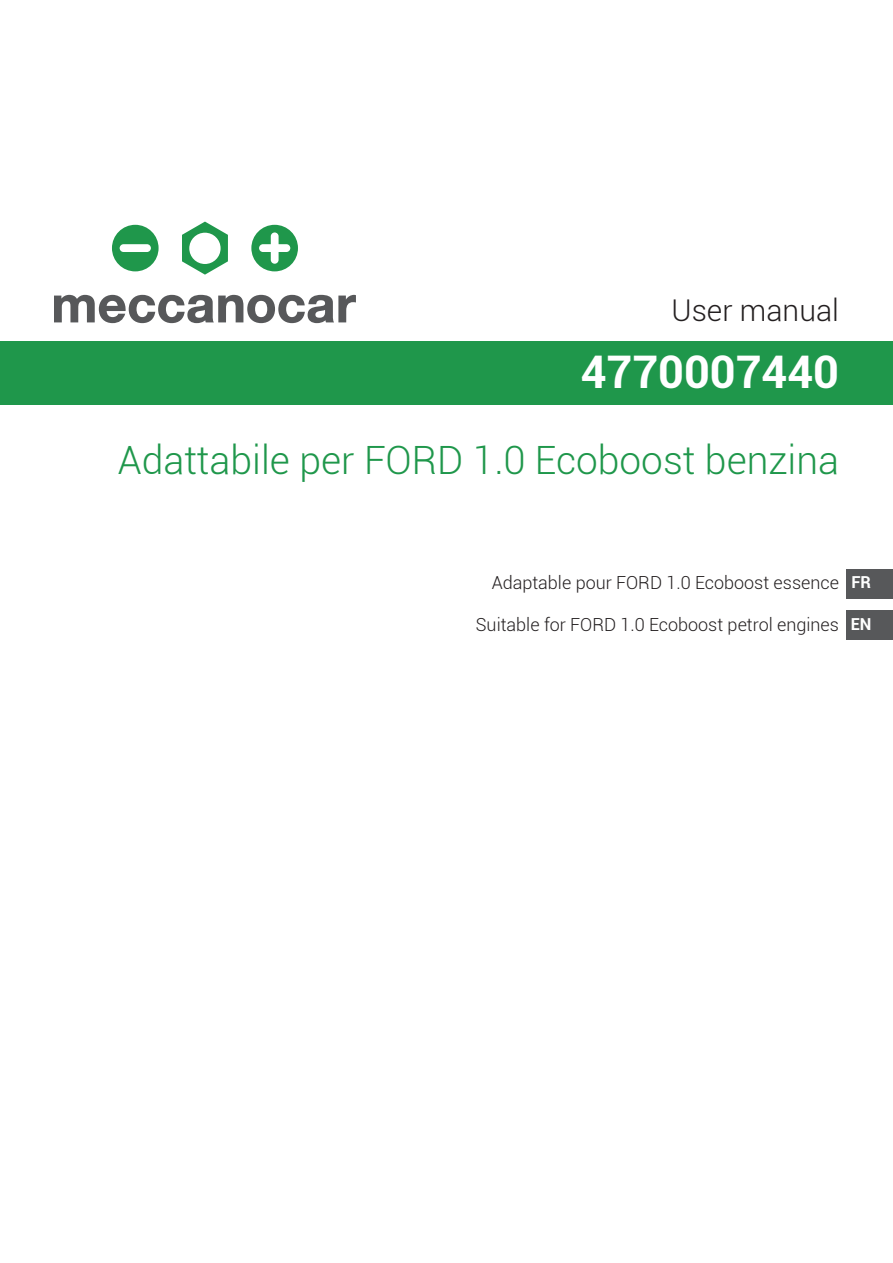
<style>
.page{position:relative;width:893px;height:1263px;background:#fff}
.page>*{position:absolute;margin:0;border:0;box-sizing:border-box;transform-origin:0 0}
.t1{font:700 45px "Roboto";color:#fff}
.t2{font:300 39px "Roboto";color:#1f974b}
.t3{font:300 30px "Roboto";color:#231f20}
.t4{font:300 18px "Roboto";color:#231f20}
.t5{font:700 16.5px "Roboto";color:#fff}
</style>
<div class="page">
<div style="left:0;top:341px;width:893px;height:64px;background:#1f974b"></div>
<div style="left:846px;top:569px;width:47px;height:29px;background:#57585a"></div>
<div style="left:846px;top:610px;width:47px;height:30px;background:#57585a"></div>
<svg style="left:54px;top:295px;width:302px;height:28px"></svg>
<svg style="left:182px;top:222px;width:46px;height:53px"></svg>
<svg style="left:251px;top:225px;width:47px;height:46px"></svg>
<svg style="left:112px;top:225px;width:47px;height:46px"></svg>
<h3 class="t3" style="left:671px;top:289px;width:169px">User manual</h3>
<h1 class="t1" style="left:581px;top:340px;width:260px">4770007440</h1>
<h2 class="t2" style="left:118px;top:433px;width:723px">Adattabile per FORD 1.0 Ecoboost benzina</h2>
<p class="t4" style="left:492px;top:570px;width:349px">Adaptable pour FORD 1.0 Ecoboost essence</p>
<p class="t4" style="left:476px;top:612px;width:365px">Suitable for FORD 1.0 Ecoboost petrol engines</p>
<p class="t5" style="left:851px;top:571px;width:21px">FR</p>
<p class="t5" style="left:851px;top:612px;width:22px">EN</p>
</div>
